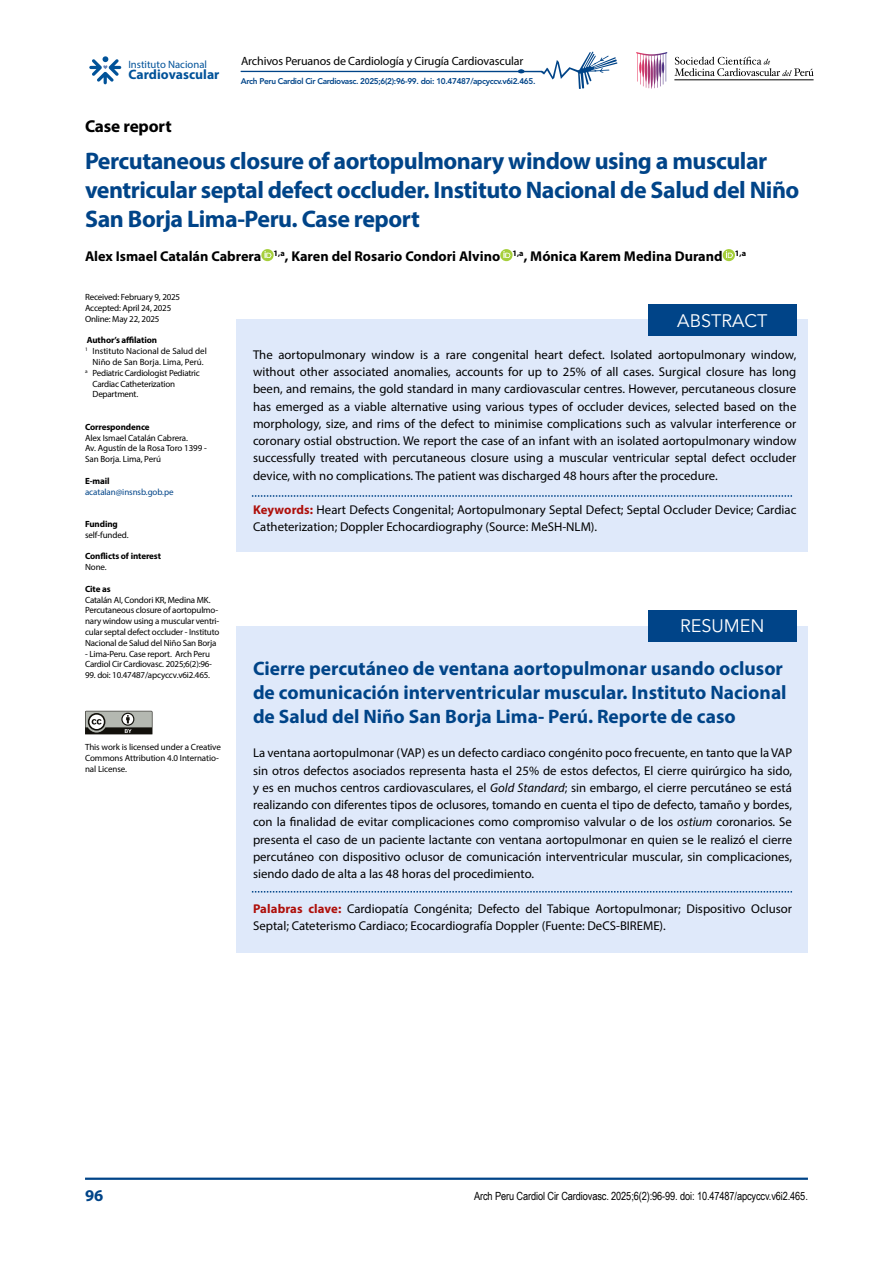
<style>
.page{position:relative;width:893px;height:1263px;background:#fff}
.page>*{position:absolute;margin:0;border:0;box-sizing:border-box;transform-origin:0 0}
.t1{font:700 24px/28.8px "Myriad Pro";letter-spacing:-.02em;color:#048}
.t2{font:700 19.5px/24px "Myriad Pro";color:#048}
.t3{font:18px "Avenir LT Std";color:#fff}
.t4{font:700 17.25px "Myriad Pro";letter-spacing:-.01em;color:#000}
.t5{font:700 16.5px "Myriad Pro";color:#048}
.t6{font:700 14.25px "Myriad Pro";color:#000}
.t7{font:700 13.65px "Myriad Pro";color:#005299}
.t8{font:12.75px/17.2px "Myriad Pro";color:#000;text-align:justify}
.t9{font:12px "Myriad Pro";letter-spacing:-.01em;color:#000}
.t10{font:11.25px "Arial Narrow";letter-spacing:-.01em;color:#000}
.t11{font:10.65px "Myriad Pro";color:#005299}
.t12{font:9px/10.8px "Myriad Pro";letter-spacing:-.02em;color:#000}
.t13{font:700 9px "Myriad Pro";letter-spacing:-.01em;color:#000}
.t14{font:9px "Myriad Pro";color:#000}
.t15{font:9px "Myriad Pro";letter-spacing:-.01em;color:#048}
.t16{font:800 8.25px "Avenir LT Std";letter-spacing:-.04em;color:#048}
.s1{font-weight:700;color:#ae0f0a}
.s2{font-style:italic}
</style>
<div class="page">
<hr style="left:85px;top:1177px;width:723px;height:3px;background:#048">
<svg style="left:240px;top:52px;width:377px;height:37px"></svg>
<svg style="left:674px;top:57px;width:140px;height:19px"></svg>
<hr style="left:674px;top:80px;width:139px;height:1px;background:#000">
<svg style="left:636px;top:52px;width:31px;height:37px"></svg>
<svg style="left:89px;top:56px;width:32px;height:28px"></svg>
<div style="left:236px;top:320px;width:572px;height:232px;background:#dfe9fa"></div>
<div style="left:648px;top:305px;width:148px;height:31px;background:#048"></div>
<div style="left:236px;top:626px;width:572px;height:326px;background:#dfe9fa"></div>
<div style="left:648px;top:610px;width:149px;height:31px;background:#048"></div>
<svg style="left:85px;top:711px;width:68px;height:24px;background:#83847f"></svg>
<svg style="left:252px;top:495px;width:540px;height:2px"></svg>
<svg style="left:252px;top:891px;width:540px;height:1px"></svg>
<svg style="left:261px;top:249px;width:13px;height:12px"></svg>
<svg style="left:500px;top:249px;width:13px;height:12px"></svg>
<svg style="left:722px;top:249px;width:13px;height:12px"></svg>
<p class="t11" style="left:128px;top:58px;width:80px">Instituto Nacional</p>
<p class="t7" style="left:128px;top:65px;width:93px">Cardiovascular</p>
<p class="t9" style="left:241px;top:54px;width:284px">Archivos Peruanos de Cardiología y Cirugía Cardiovascular</p>
<p class="t16" style="left:241px;top:76px;width:296px">Arch Peru Cardiol Cir Cardiovasc. 2025;6(2):96-99. doi: 10.47487/apcyccv.v6i2.465.</p>
<h3 class="t4" style="left:85px;top:115px;width:88px">Case report</h3>
<h1 class="t1" style="left:85px;top:146px;width:716px">Percutaneous closure of aortopulmonary window using a muscular ventricular septal defect occluder. Instituto Nacional de Salud del Niño<br>San Borja Lima-Peru. Case report</h1>
<p class="t6" style="left:85px;top:247px;width:663px">Alex Ismael Catalán Cabrera <sup>1,a</sup>, Karen del Rosario Condori Alvino <sup>1,a</sup>, Mónica Karem Medina Durand <sup>1,a</sup></p>
<p class="t12" style="left:85px;top:292px;width:97px">Received: February 9, 2025<br>Accepted: April 24, 2025<br>Online: May 22, 2025</p>
<p class="t13" style="left:87px;top:334px;width:72px">Author’s affilation</p>
<p class="t14" style="left:85px;top:346px;width:123px"><sup>1</sup> Instituto Nacional de Salud del</p>
<p class="t14" style="left:93px;top:356px;width:112px">Niño de San Borja. Lima, Perú.</p>
<p class="t12" style="left:85px;top:367px;width:116px"><sup>a</sup> Pediatric Cardiologist Pediatric</p>
<p class="t12" style="left:93px;top:378px;width:84px">Cardiac Catheterization</p>
<p class="t12" style="left:93px;top:389px;width:47px">Department.</p>
<p class="t13" style="left:85px;top:421px;width:66px">Correspondence</p>
<p class="t12" style="left:85px;top:432px;width:123px">Alex Ismael Catalán Cabrera.<br>Av. Agustín de la Rosa Toro 1399 -<br>San Borja. Lima, Perú</p>
<p class="t13" style="left:85px;top:475px;width:26px">E-mail</p>
<p class="t15" style="left:85px;top:486px;width:90px">acatalan@insnsb.gob.pe</p>
<p class="t13" style="left:85px;top:518px;width:34px">Funding</p>
<p class="t12" style="left:85px;top:529px;width:45px">self-funded.</p>
<p class="t13" style="left:85px;top:550px;width:78px">Conflicts of interest</p>
<p class="t12" style="left:85px;top:562px;width:23px">None.</p>
<p class="t13" style="left:85px;top:583px;width:27px">Cite as</p>
<p class="t12" style="left:85px;top:594px;width:136px">Catalán AI, Condori KR, Medina MK.<br>Percutaneous closure of aortopulmo&shy;nary window using a muscular ventri&shy;cular septal defect occluder - Instituto Nacional de Salud del Niño San Borja</p>
<p class="t12" style="left:85px;top:648px;width:129px">- Lima-Peru. Case report. Arch Peru<br>Cardiol Cir Cardiovasc. 2025;6(2):96-</p>
<p class="t12" style="left:85px;top:670px;width:127px">99. doi: 10.47487/apcyccv.v6i2.465.</p>
<p class="t12" style="left:85px;top:741px;width:137px">This work is licensed under a Creative<br>Commons Attribution 4.0 Internatio&shy;nal License.</p>
<h3 class="t3" style="left:677px;top:310px;width:92px">ABSTRACT</h3>
<p class="t8" style="left:253px;top:346px;width:545px">The aortopulmonary window is a rare congenital heart defect. Isolated aortopulmonary window, without other associated anomalies, accounts for up to 25% of all cases. Surgical closure has long been, and remains, the gold standard in many cardiovascular centres. However, percutaneous closure has emerged as a viable alternative using various types of occluder devices, selected based on the morphology, size, and rims of the defect to minimise complications such as valvular interference or coronary ostial obstruction. We report the case of an infant with an isolated aortopulmonary window successfully treated with percutaneous closure using a muscular ventricular septal defect occluder device, with no complications. The patient was discharged 48 hours after the procedure.</p>
<p class="t8" style="left:253px;top:501px;width:545px"><span class="s1">Keywords:</span> Heart Defects Congenital; Aortopulmonary Septal Defect; Septal Occluder Device; Cardiac<br>Catheterization; Doppler Echocardiography (Source: MeSH-NLM).</p>
<h3 class="t3" style="left:680px;top:615px;width:86px">RESUMEN</h3>
<h2 class="t2" style="left:253px;top:656px;width:535px">Cierre percutáneo de ventana aortopulmonar usando oclusor de comunicación interventricular muscular. Instituto Nacional de Salud del Niño San Borja Lima- Perú. Reporte de caso</h2>
<p class="t8" style="left:253px;top:744px;width:541px">La ventana aortopulmonar (VAP) es un defecto cardiaco congénito poco frecuente, en tanto que la VAP sin otros defectos asociados representa hasta el 25% de estos defectos, El cierre quirúrgico ha sido, y es en muchos centros cardiovasculares, el <span class="s2">Gold Standard</span>; sin embargo, el cierre percutáneo se está realizando con diferentes tipos de oclusores, tomando en cuenta el tipo de defecto, tamaño y bordes, con la finalidad de evitar complicaciones como compromiso valvular o de los <span class="s2">ostium</span> coronarios. Se presenta el caso de un paciente lactante con ventana aortopulmonar en quien se le realizó el cierre percutáneo con dispositivo oclusor de comunicación interventricular muscular, sin complicaciones, siendo dado de alta a las 48 horas del procedimiento.</p>
<p class="t8" style="left:253px;top:900px;width:540px"><span class="s1">Palabras clave:</span> Cardiopatía Congénita; Defecto del Tabique Aortopulmonar; Dispositivo Oclusor<br>Septal; Cateterismo Cardiaco; Ecocardiografía Doppler (Fuente: DeCS-BIREME).</p>
<p class="t5" style="left:85px;top:1184px;width:20px">96</p>
<p class="t10" style="left:474px;top:1188px;width:335px">Arch Peru Cardiol Cir Cardiovasc. 2025;6(2):96-99. doi: 10.47487/apcyccv.v6i2.465.</p>
</div>
